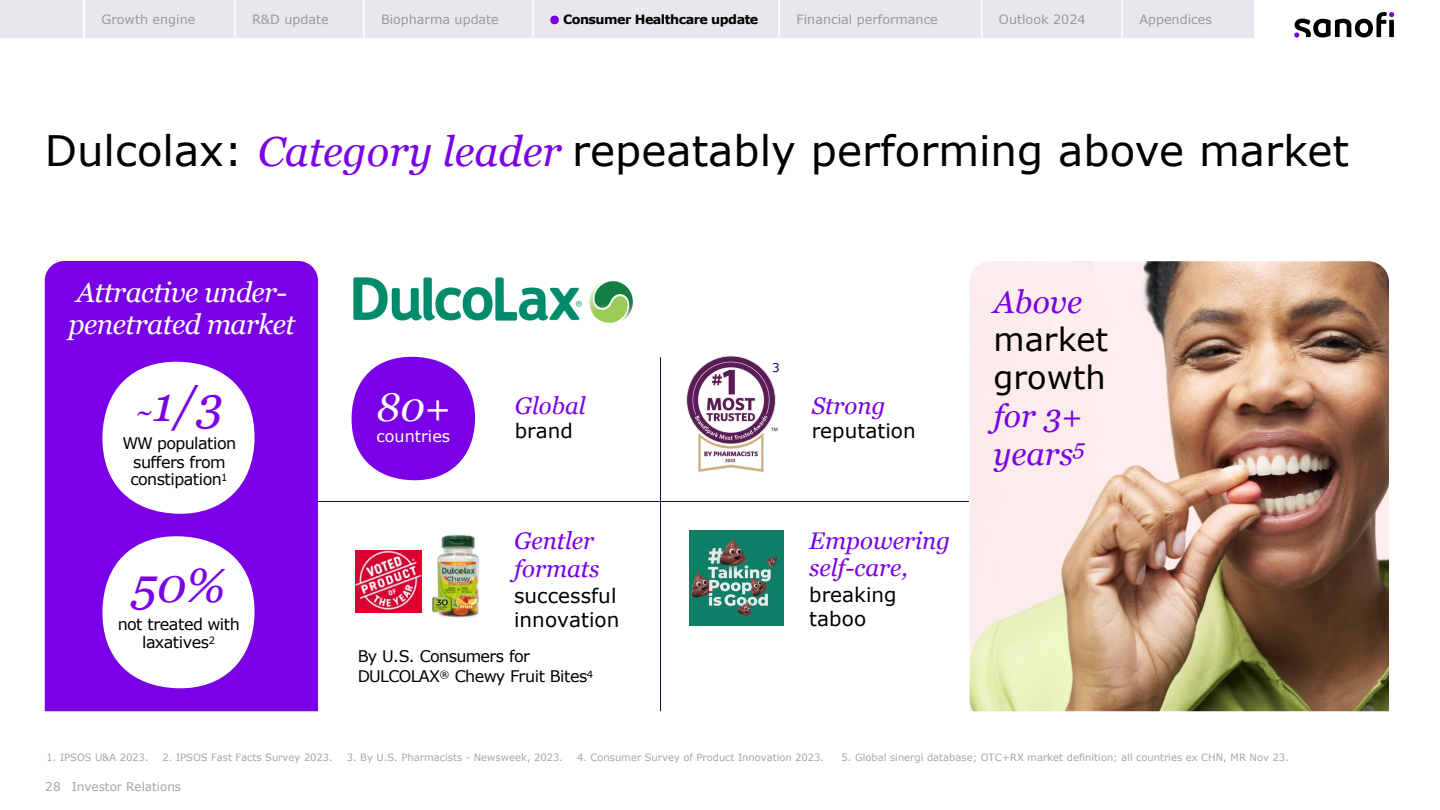
<style>
.page{position:relative;width:1440px;height:810px;background:#fff}
.page>*{position:absolute;margin:0;border:0;box-sizing:border-box;transform-origin:0 0}
.t1{font:italic 48px "Georgia";color:#7a01e6}
.t2{font:42px "Verdana";color:#000}
.t3{font:italic 39.97px "Georgia";color:#fff}
.t4{font:italic 32.03px/38px "Georgia";color:#7a01e6}
.t5{font:32.03px/38px "Verdana";color:#000}
.t6{font:italic 27.97px/31.7px "Georgia";letter-spacing:-.015em;color:#fff}
.t7{font:italic 24px/27.8px "Georgia";color:#7a01e6}
.t8{font:20.02px/24px "Verdana";letter-spacing:.005em;color:#000}
.t9{font:15.98px/18px "Verdana";letter-spacing:-.04em;color:#000;text-align:center}
.t10{font:15.98px "Verdana";color:#fff}
.t11{font:12.75px "Verdana";color:#999}
.t12{font:700 12.75px "Verdana";letter-spacing:-.04em;color:#000}
.t13{font:12px "Verdana";color:#a6a6a6}
.t14{font:12px "Verdana";color:#1e034a}
.t15{font:9.98px "Verdana";color:#a6a6a6}
.s1{font-family:"Georgia";font-style:italic;color:#7a01e6}
.s2{font-size:27.97px}
</style>
<div class="page">
<div style="left:45px;top:261px;width:273px;height:450px;background:#7a01e6"></div>
<img style="left:356px;top:550px;width:65px;height:63px">
<img style="left:432px;top:534px;width:47px;height:84px">
<img style="left:353px;top:277px;width:280px;height:46px">
<img style="left:690px;top:531px;width:93px;height:94px">
<img style="left:970px;top:261px;width:419px;height:450px">
<svg style="left:351px;top:356px;width:124px;height:125px"></svg>
<svg style="left:101px;top:361px;width:155px;height:154px"></svg>
<svg style="left:101px;top:535px;width:155px;height:154px"></svg>
<hr style="left:318px;top:501px;width:651px;height:1px;background:#1e034a">
<hr style="left:660px;top:357px;width:1px;height:354px;background:#1e034a">
<img style="left:686px;top:356px;width:92px;height:116px">
<div style="left:0;top:0;width:1254px;height:38px;background:#e9e6ed"></div>
<div style="left:550px;top:16px;width:9px;height:8px;background:#7a00e6;border-radius:50%"></div>
<hr style="left:83px;top:0;width:2px;height:38px;background:#fff">
<hr style="left:234px;top:0;width:2px;height:38px;background:#fff">
<hr style="left:363px;top:0;width:1px;height:38px;background:#fff">
<hr style="left:778px;top:0;width:2px;height:38px;background:#fff">
<hr style="left:532px;top:0;width:2px;height:38px;background:#fff">
<hr style="left:981px;top:0;width:1px;height:38px;background:#fff">
<hr style="left:1121px;top:0;width:2px;height:38px;background:#fff">
<svg style="left:1294px;top:12px;width:100px;height:25px"></svg>
<p class="t11" style="left:102px;top:11px;width:95px">Growth engine</p>
<p class="t11" style="left:252px;top:11px;width:78px">R&amp;D update</p>
<p class="t11" style="left:381px;top:11px;width:119px">Biopharma update</p>
<p class="t12" style="left:563px;top:11px;width:197px">Consumer Healthcare update</p>
<p class="t11" style="left:796px;top:11px;width:143px">Financial performance</p>
<p class="t11" style="left:999px;top:11px;width:88px">Outlook 2024</p>
<p class="t11" style="left:1139px;top:11px;width:74px">Appendices</p>
<h2 class="t2" style="left:45px;top:122px;width:1306px">Dulcolax: <span class="s1">Category leader</span> repeatably performing above market</h2>
<h3 class="t6" style="left:69px;top:275px;width:228px">Attractive under&shy;penetrated market</h3>
<h1 class="t1" style="left:135px;top:370px;width:89px"><span class="s2">~</span>1/3</h1>
<h3 class="t9" style="left:122px;top:434px;width:115px">WW population suffers from constipation<sup>1</sup></h3>
<h1 class="t1" style="left:131px;top:550px;width:95px">50%</h1>
<h3 class="t9" style="left:118px;top:615px;width:124px;line-height:18.2px">not treated with laxatives<sup>2</sup></h3>
<h3 class="t3" style="left:376px;top:379px;width:75px">80+</h3>
<h3 class="t10" style="left:376px;top:425px;width:75px">countries</h3>
<h3 class="t7" style="left:515px;top:391px;width:73px">Global</h3>
<h3 class="t8" style="left:515px;top:418px;width:60px">brand</h3>
<h3 class="t7" style="left:514px;top:526px;width:87px">Gentler formats</h3>
<h3 class="t8" style="left:514px;top:584px;width:107px">successful innovation</h3>
<h3 class="t9" style="left:358px;top:647px;width:237px;line-height:19.6px;text-align:left">By U.S. Consumers for<br>DULCOLAX<sup>®</sup> Chewy Fruit Bites<sup>4</sup></h3>
<p class="t14" style="left:772px;top:360px;width:9px">3</p>
<h3 class="t7" style="left:812px;top:391px;width:75px">Strong</h3>
<h3 class="t8" style="left:812px;top:418px;width:106px">reputation</h3>
<h3 class="t7" style="left:809px;top:525px;width:142px">Empowering self-care,</h3>
<h3 class="t8" style="left:809px;top:583px;width:89px">breaking taboo</h3>
<h3 class="t4" style="left:993px;top:282px;width:90px">Above</h3>
<h3 class="t5" style="left:993px;top:320px;width:116px">market growth</h3>
<h3 class="t4" style="left:993px;top:395px;width:93px">for 3+ years<sup>5</sup></h3>
<p class="t15" style="left:47px;top:751px;width:103px">1. IPSOS U&amp;A 2023.</p>
<p class="t15" style="left:163px;top:751px;width:172px">2. IPSOS Fast Facts Survey 2023.</p>
<p class="t15" style="left:347px;top:751px;width:218px">3. By U.S. Pharmacists - Newsweek, 2023.</p>
<p class="t15" style="left:577px;top:751px;width:248px">4. Consumer Survey of Product Innovation 2023.</p>
<p class="t15" style="left:842px;top:751px;width:449px">5. Global sinergi database; OTC+RX market definition; all countries ex CHN, MR Nov 23.</p>
<p class="t13" style="left:45px;top:778px;width:17px">28</p>
<p class="t13" style="left:72px;top:778px;width:111px">Investor Relations</p>
</div>
